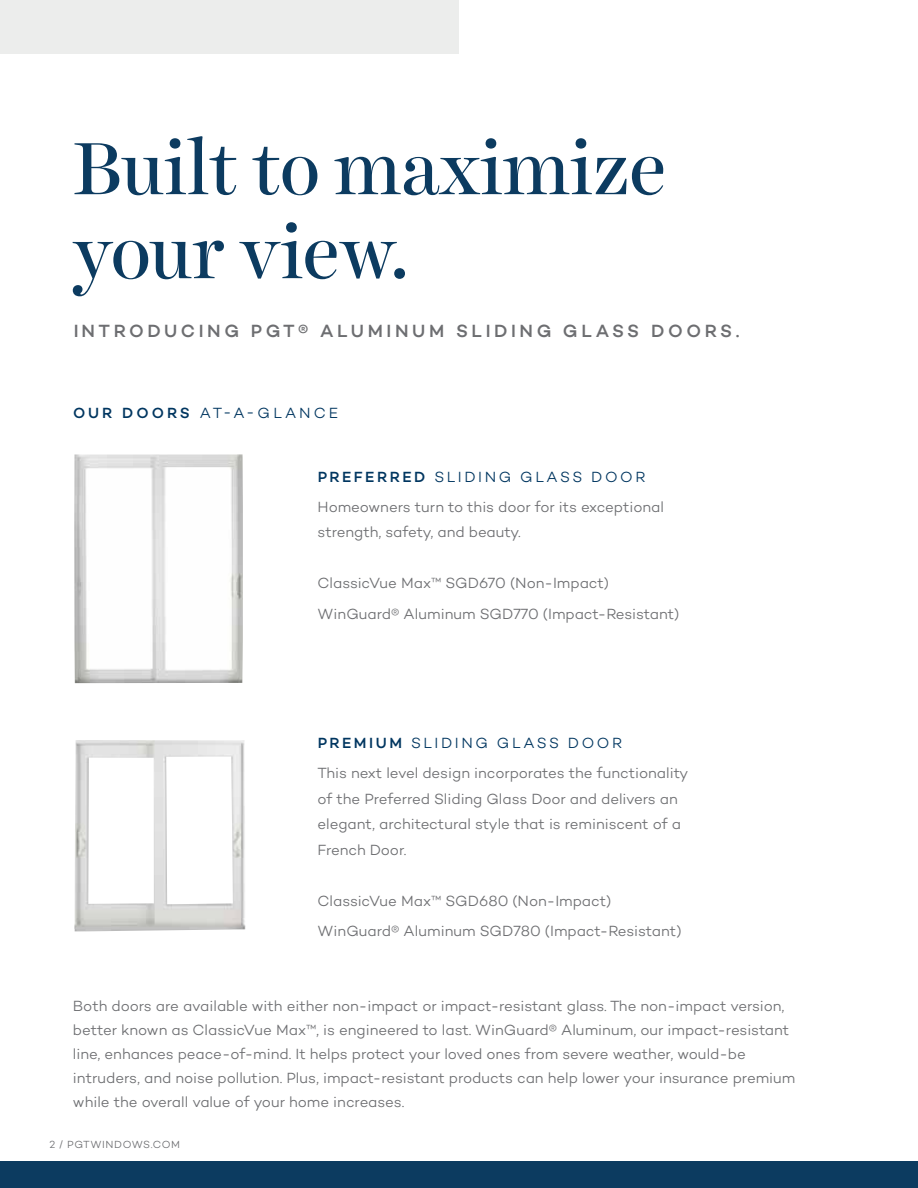
<style>
.page{position:relative;width:918px;height:1188px;background:#fff}
.page>*{position:absolute;margin:0;border:0;box-sizing:border-box;transform-origin:0 0}
.t1{font:75px/84px "Harriet Display";color:#0c3b60}
.t2{font:500 18px "Campton";letter-spacing:.2em;color:#6d6e71}
.t3{font:300 15px/30.2px "Campton";letter-spacing:-.005em;color:#6d6e71}
.t4{font:300 15px "Campton";letter-spacing:.2em;color:#003660}
.t5{font:300 10.5px "Campton";letter-spacing:.06em;color:#6d6e71}
.s1{font-weight:500}
.s2{font-weight:500;color:#003660}
.s3{color:#003660}
</style>
<div class="page">
<div style="left:0;top:1162px;width:918px;height:26px;background:#0c3b60"></div>
<img style="left:74px;top:454px;width:169px;height:229px">
<div style="left:0;top:0;width:459px;height:54px;background:#ecedec"></div>
<img style="left:74px;top:740px;width:171px;height:192px">
<h1 class="t1" style="left:73px;top:126px;width:595px">Built to maximize your view.</h1>
<p class="t2" style="left:73px;top:320px;width:668px">INTRODUCING PGT® ALUMINUM SLIDING GLASS DOORS.</p>
<p class="t4" style="left:73px;top:404px;width:267px"><span class="s1">OUR DOORS</span> AT-A-GLANCE</p>
<p class="t3" style="left:318px;top:461px;width:348px"><span class="s2">PREFERRED</span> <span class="s3">SLIDING GLASS DOOR<br></span>Homeowners turn to this door for its exceptional</p>
<p class="t3" style="left:318px;top:517px;width:205px">strength, safety, and beauty.</p>
<p class="t3" style="left:318px;top:568px;width:363px">ClassicVue Max™ SGD670 (Non-Impact)<br>WinGuard® Aluminum SGD770 (Impact-Resistant)</p>
<p class="t3" style="left:318px;top:728px;width:372px"><span class="s2">PREMIUM</span> <span class="s3">SLIDING GLASS DOOR<br></span>This next level design incorporates the functionality</p>
<p class="t3" style="left:318px;top:786px;width:365px;line-height:25.5px">of the Preferred Sliding Glass Door and delivers an elegant, architectural style that is reminiscent of a<br>French Door.</p>
<p class="t3" style="left:318px;top:885px;width:365px">ClassicVue Max™ SGD680 (Non-Impact)<br>WinGuard® Aluminum SGD780 (Impact-Resistant)</p>
<p class="t3" style="left:73px;top:993px;width:724px;line-height:24px">Both doors are available with either non-impact or impact-resistant glass. The non-impact version, better known as ClassicVue Max™, is engineered to last. WinGuard® Aluminum, our impact-resistant line, enhances peace-of-mind. It helps protect your loved ones from severe weather, would-be intruders, and noise pollution. Plus, impact-resistant products can help lower your insurance premium while the overall value of your home increases.</p>
<p class="t5" style="left:50px;top:1138px;width:132px">2 / PGTWINDOWS.COM</p>
</div>
